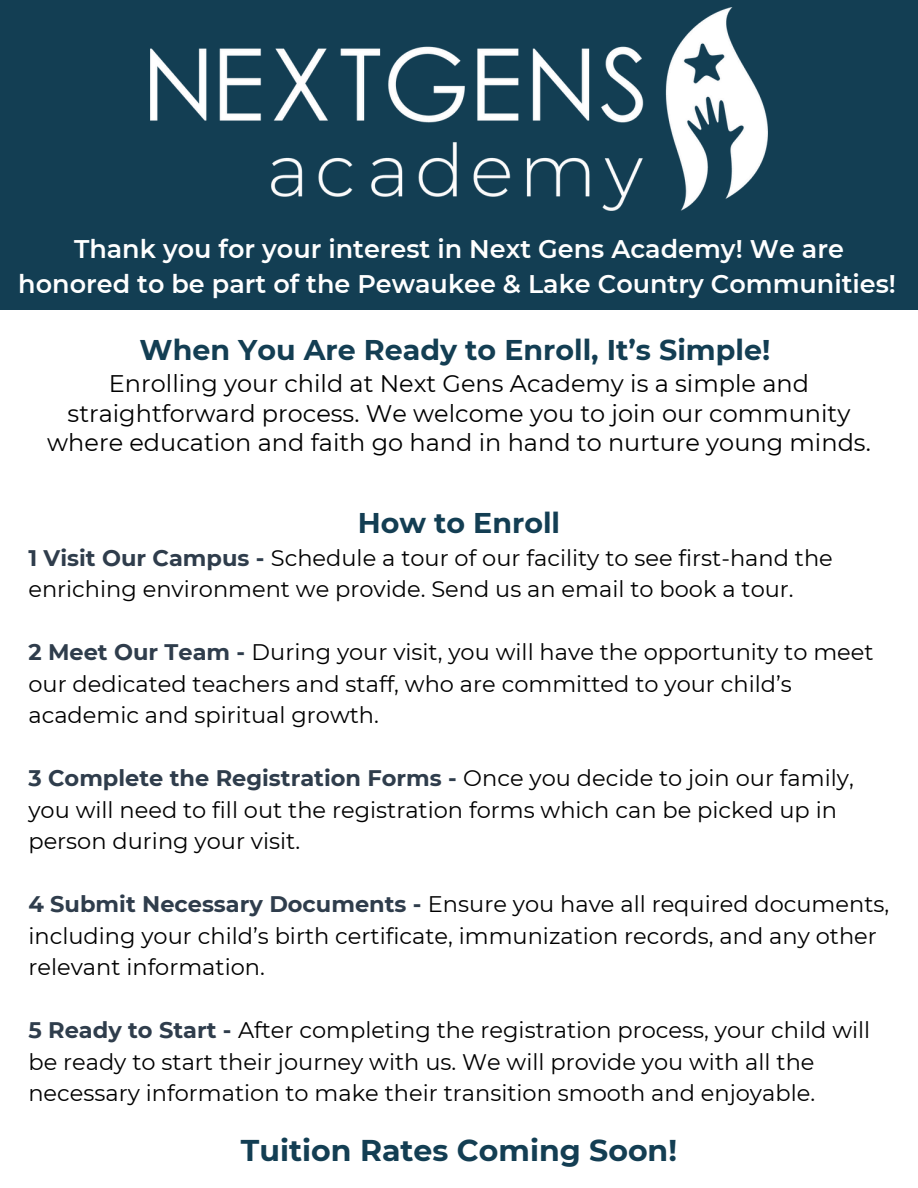
<style>
.page{position:relative;width:918px;height:1188px;background:#fff}
.page>*{position:absolute;margin:0;border:0;box-sizing:border-box;transform-origin:0 0}
.t1{font:700 30px "Montserrat";color:#133e53}
.t2{font:700 28.5px "Montserrat";color:#133e53}
.t3{font:600 25.5px/34.8px "Montserrat";color:#fff;text-align:center}
.t4{font:24px/29.2px "Montserrat";color:#000;text-align:center}
.t5{font:22.5px/31.5px "Montserrat";color:#000}
.s1{font-weight:700;color:#2f3d4c}
</style>
<div class="page">
<div style="left:0;top:0;width:918px;height:310px;background:#133e53"></div>
<img style="left:151px;top:8px;width:616px;height:202px">
<p class="t3" style="left:18px;top:231px;width:879px">Thank you for your interest in Next Gens Academy! We are honored to be part of the Pewaukee &amp; Lake Country Communities!</p>
<p class="t2" style="left:140px;top:332px;width:632px">When You Are Ready to Enroll, It’s Simple!</p>
<p class="t4" style="left:47px;top:369px;width:825px">Enrolling your child at Next Gens Academy is a simple and straightforward process. We welcome you to join our community where education and faith go hand in hand to nurture young minds.</p>
<p class="t2" style="left:358px;top:505px;width:204px">How to Enroll</p>
<h2 class="t5" style="left:28px;top:542px;width:806px"><span class="s1">1 Visit Our Campus -</span> Schedule a tour of our facility to see first-hand the enriching environment we provide. Send us an email to book a tour.</h2>
<h3 class="t5" style="left:28px;top:636px;width:847px"><span class="s1">2 Meet Our Team -</span> During your visit, you will have the opportunity to meet our dedicated teachers and staff, who are committed to your child’s academic and spiritual growth.</h3>
<p class="t5" style="left:28px;top:762px;width:827px"><span class="s1">3 Complete the Registration Forms -</span> Once you decide to join our family, you will need to fill out the registration forms which can be picked up in person during your visit.</p>
<p class="t5" style="left:28px;top:888px;width:862px"><span class="s1">4 Submit Necessary Documents -</span> Ensure you have all required documents, including your child’s birth certificate, immunization records, and any other relevant information.</p>
<p class="t5" style="left:28px;top:1014px;width:843px"><span class="s1">5 Ready to Start -</span> After completing the registration process, your child will be ready to start their journey with us. We will provide you with all the necessary information to make their transition smooth and enjoyable.</p>
<p class="t1" style="left:241px;top:1132px;width:438px">Tuition Rates Coming Soon!</p>
</div>
